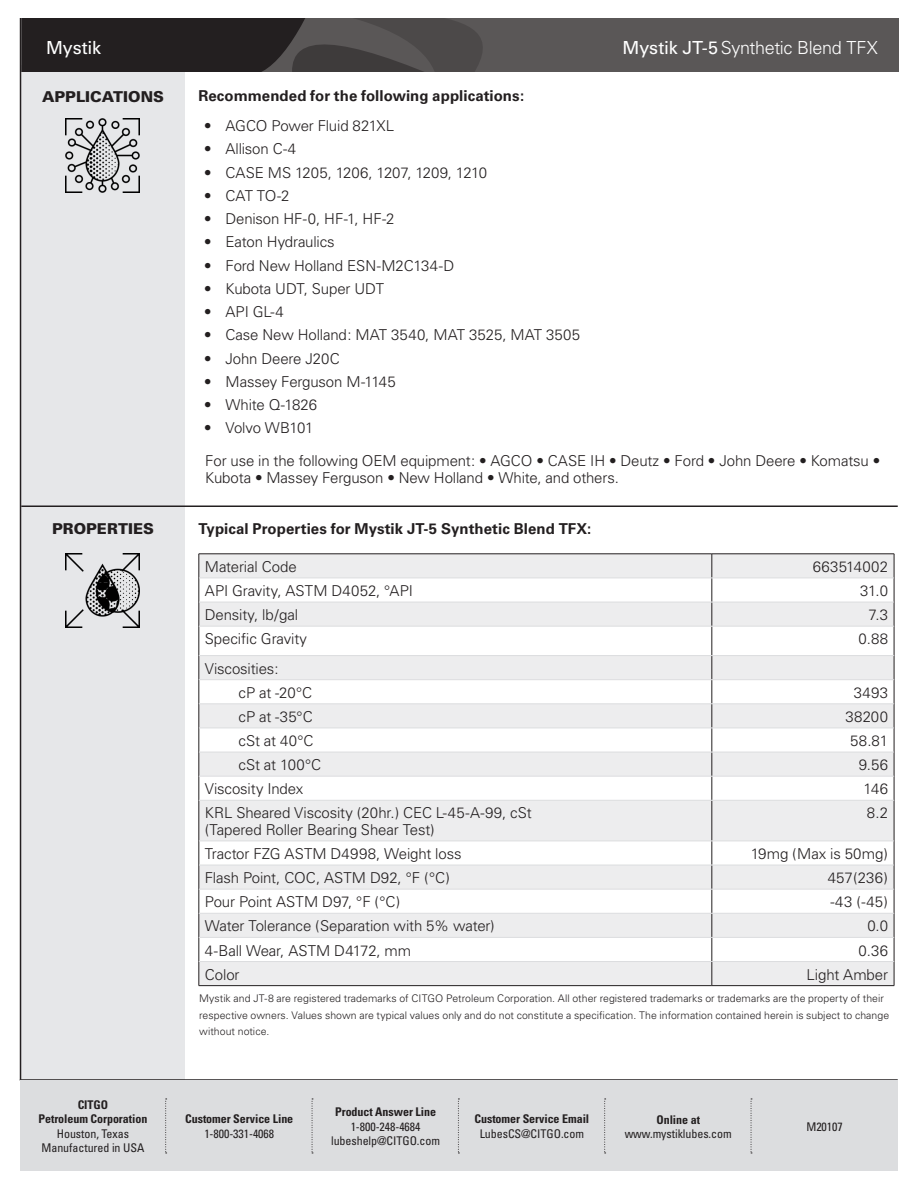
<style>
.page{position:relative;width:918px;height:1188px;background:#fff}
.page>*{position:absolute;margin:0;border:0;box-sizing:border-box;transform-origin:0 0}
.Headers{font:300 18px "Univers";letter-spacing:-.02em;color:#fff}
.Headers-2{font:18px "Univers";letter-spacing:-.01em;color:#fff}
.t1{font:300 15px/16.5px "Univers";letter-spacing:-.01em;color:#231f20}
.Disclaimers{font:700 15px "Univers";letter-spacing:.005em;color:#231f20}
.Headers-3{font:900 15px "Univers";color:#231f20}
.t2{font:300 15px "Univers";letter-spacing:.015em;color:#231f20}
.t3{font:condensed 12px/14.4px "Univers";letter-spacing:-.005em;color:#231f20;text-align:center}
.t4{font:700 condensed 12px/14.4px "Univers";letter-spacing:-.005em;color:#231f20;text-align:center}
.Disclaimers-2{font:300 10.5px/16.5px "Univers";letter-spacing:.005em;color:#231f20}
.s1{font-weight:400}
.s2{font-weight:700}
</style>
<div class="page">
<div style="left:21px;top:65px;width:164px;height:1015px;background:#e6e7e9"></div>
<hr style="left:20px;top:18px;width:1px;height:1062px;background:#231f20">
<hr style="left:20px;top:1079px;width:878px;height:2px;background:#231f20">
<img style="left:66px;top:118px;width:74px;height:74px">
<div style="left:20px;top:1081px;width:878px;height:90px;background:#dcdddf"></div>
<svg style="left:751px;top:1099px;width:1px;height:55px"></svg>
<svg style="left:604px;top:1099px;width:2px;height:55px"></svg>
<svg style="left:458px;top:1099px;width:1px;height:55px"></svg>
<svg style="left:312px;top:1099px;width:1px;height:55px"></svg>
<svg style="left:165px;top:1099px;width:2px;height:55px"></svg>
<div style="left:213px;top:18px;width:686px;height:54px;background:#5a5757"></div>
<div style="left:21px;top:18px;width:234px;height:54px;background:#231f20"></div>
<svg style="left:255px;top:18px;width:228px;height:54px"></svg>
<svg style="left:200px;top:555px;width:694px;height:430px;fill:#ededee"></svg>
<hr style="left:199px;top:554px;width:513px;height:1px;background:#231f20">
<hr style="left:712px;top:554px;width:182px;height:1px;background:#231f20">
<svg style="left:199px;top:554px;width:1px;height:72px"></svg>
<svg style="left:894px;top:554px;width:1px;height:72px"></svg>
<hr style="left:199px;top:626px;width:1px;height:30px;background:#231f20">
<hr style="left:894px;top:626px;width:1px;height:30px;background:#231f20">
<svg style="left:199px;top:656px;width:1px;height:144px"></svg>
<svg style="left:712px;top:554px;width:1px;height:246px"></svg>
<svg style="left:894px;top:656px;width:1px;height:144px"></svg>
<hr style="left:199px;top:800px;width:1px;height:41px;background:#231f20">
<hr style="left:712px;top:800px;width:1px;height:41px;background:#231f20">
<hr style="left:894px;top:800px;width:1px;height:41px;background:#231f20">
<svg style="left:199px;top:842px;width:1px;height:143px"></svg>
<svg style="left:712px;top:842px;width:1px;height:143px"></svg>
<svg style="left:894px;top:841px;width:1px;height:144px"></svg>
<hr style="left:199px;top:985px;width:513px;height:1px;background:#231f20">
<hr style="left:712px;top:985px;width:182px;height:1px;background:#231f20">
<hr style="left:199px;top:578px;width:513px;height:1px;background:#dcdddf">
<hr style="left:712px;top:578px;width:182px;height:1px;background:#dcdddf">
<hr style="left:199px;top:602px;width:513px;height:1px;background:#dcdddf">
<hr style="left:712px;top:602px;width:182px;height:1px;background:#dcdddf">
<hr style="left:199px;top:626px;width:513px;height:1px;background:#dcdddf">
<hr style="left:712px;top:626px;width:182px;height:1px;background:#dcdddf">
<hr style="left:199px;top:655px;width:513px;height:1px;background:#dcdddf">
<hr style="left:712px;top:655px;width:182px;height:1px;background:#dcdddf">
<hr style="left:199px;top:679px;width:513px;height:1px;background:#dcdddf">
<hr style="left:712px;top:679px;width:182px;height:1px;background:#dcdddf">
<hr style="left:199px;top:704px;width:513px;height:1px;background:#dcdddf">
<hr style="left:712px;top:704px;width:182px;height:1px;background:#dcdddf">
<hr style="left:199px;top:728px;width:513px;height:1px;background:#dcdddf">
<hr style="left:712px;top:728px;width:182px;height:1px;background:#dcdddf">
<hr style="left:199px;top:752px;width:513px;height:1px;background:#dcdddf">
<hr style="left:712px;top:752px;width:182px;height:1px;background:#dcdddf">
<hr style="left:199px;top:776px;width:513px;height:1px;background:#dcdddf">
<hr style="left:712px;top:776px;width:182px;height:1px;background:#dcdddf">
<hr style="left:199px;top:800px;width:513px;height:1px;background:#dcdddf">
<hr style="left:712px;top:800px;width:182px;height:1px;background:#dcdddf">
<hr style="left:199px;top:841px;width:513px;height:1px;background:#dcdddf">
<hr style="left:712px;top:841px;width:182px;height:1px;background:#dcdddf">
<hr style="left:199px;top:865px;width:513px;height:1px;background:#dcdddf">
<hr style="left:712px;top:865px;width:182px;height:1px;background:#dcdddf">
<hr style="left:199px;top:889px;width:513px;height:1px;background:#dcdddf">
<hr style="left:712px;top:889px;width:182px;height:1px;background:#dcdddf">
<hr style="left:199px;top:913px;width:513px;height:1px;background:#dcdddf">
<hr style="left:712px;top:913px;width:182px;height:1px;background:#dcdddf">
<hr style="left:199px;top:937px;width:513px;height:1px;background:#dcdddf">
<hr style="left:712px;top:937px;width:182px;height:1px;background:#dcdddf">
<hr style="left:199px;top:961px;width:513px;height:1px;background:#dcdddf">
<hr style="left:712px;top:961px;width:182px;height:1px;background:#dcdddf">
<img style="left:66px;top:554px;width:74px;height:73px">
<hr style="left:21px;top:506px;width:877px;height:1px;background:#231f20">
<p class="Headers-2" style="left:46px;top:37px;width:57px">Mystik</p>
<p class="Headers-3" style="left:42px;top:87px;width:123px">APPLICATIONS</p>
<p class="Disclaimers" style="left:198px;top:87px;width:327px">Recommended for the following applications:</p>
<p class="Headers" style="left:623px;top:37px;width:257px"><span class="s1">Mystik JT-5</span> Synthetic Blend TFX</p>
<p class="Headers-3" style="left:52px;top:519px;width:103px">PROPERTIES</p>
<p class="t3" style="left:39px;top:1097px;width:110px"><span class="s2">CITGO<br>Petroleum Corporation<br></span>Houston, Texas<br>Manufactured in USA</p>
<p class="t1" style="left:205px;top:118px;width:191px"><span class="s1">•</span> AGCO Power Fluid 821XL</p>
<p class="t1" style="left:205px;top:141px;width:93px"><span class="s1">•</span> Allison C-4</p>
<p class="t1" style="left:205px;top:164px;width:284px"><span class="s1">•</span> CASE MS 1205, 1206, 1207, 1209, 1210</p>
<p class="t1" style="left:205px;top:187px;width:86px"><span class="s1">•</span> CAT TO-2</p>
<p class="t1" style="left:205px;top:211px;width:191px"><span class="s1">•</span> Denison HF-0, HF-1, HF-2</p>
<p class="t1" style="left:205px;top:234px;width:131px"><span class="s1">•</span> Eaton Hydraulics</p>
<p class="t1" style="left:205px;top:257px;width:251px"><span class="s1">•</span> Ford New Holland ESN-M2C134-D</p>
<p class="t1" style="left:205px;top:280px;width:180px"><span class="s1">•</span> Kubota UDT, Super UDT</p>
<p class="t1" style="left:205px;top:304px;width:80px"><span class="s1">•</span> API GL-4</p>
<p class="t1" style="left:205px;top:327px;width:376px"><span class="s1">•</span> Case New Holland: MAT 3540, MAT 3525, MAT 3505</p>
<p class="t1" style="left:205px;top:350px;width:136px"><span class="s1">•</span> John Deere J20C</p>
<p class="t1" style="left:205px;top:373px;width:192px"><span class="s1">•</span> Massey Ferguson M-1145</p>
<p class="t1" style="left:205px;top:397px;width:113px"><span class="s1">•</span> White Q-1826</p>
<p class="t1" style="left:205px;top:420px;width:110px"><span class="s1">•</span> Volvo WB101</p>
<p class="t1" style="left:205px;top:453px;width:676px">For use in the following OEM equipment: • AGCO • CASE IH • Deutz • Ford • John Deere • Komatsu •<br>Kubota • Massey Ferguson • New Holland • White, and others.</p>
<p class="Disclaimers" style="left:199px;top:520px;width:394px">Typical Properties for Mystik JT-5 Synthetic Blend TFX:</p>
<p class="t1" style="left:205px;top:558px;width:93px">Material Code</p>
<p class="t2" style="left:813px;top:558px;width:77px">663514002</p>
<p class="t1" style="left:205px;top:582px;width:210px">API Gravity, ASTM D4052, °API</p>
<p class="t1" style="left:860px;top:582px;width:29px">31.0</p>
<p class="t1" style="left:205px;top:607px;width:95px">Density, lb/gal</p>
<p class="t1" style="left:868px;top:607px;width:21px">7.3</p>
<p class="t1" style="left:205px;top:631px;width:104px">Specific Gravity</p>
<p class="t1" style="left:858px;top:631px;width:31px">0.88</p>
<p class="t1" style="left:205px;top:660px;width:75px">Viscosities:</p>
<p class="t1" style="left:239px;top:684px;width:75px">cP at -20°C</p>
<p class="t1" style="left:854px;top:684px;width:36px">3493</p>
<p class="t1" style="left:239px;top:708px;width:76px">cP at -35°C</p>
<p class="t1" style="left:846px;top:708px;width:44px">38200</p>
<p class="t1" style="left:239px;top:733px;width:76px">cSt at 40°C</p>
<p class="t1" style="left:850px;top:733px;width:39px">58.81</p>
<p class="t1" style="left:239px;top:757px;width:84px">cSt at 100°C</p>
<p class="t1" style="left:859px;top:757px;width:31px">9.56</p>
<p class="t1" style="left:205px;top:781px;width:100px">Viscosity Index</p>
<p class="t1" style="left:863px;top:781px;width:26px">146</p>
<p class="t1" style="left:205px;top:805px;width:328px">KRL Sheared Viscosity (20hr.) CEC L-45-A-99, cSt</p>
<p class="t1" style="left:205px;top:821px;width:231px">(Tapered Roller Bearing Shear Test)</p>
<p class="t1" style="left:867px;top:805px;width:23px">8.2</p>
<p class="t1" style="left:205px;top:845px;width:258px">Tractor FZG ASTM D4998, Weight loss</p>
<p class="t1" style="left:751px;top:845px;width:139px">19mg (Max is 50mg)</p>
<p class="t1" style="left:205px;top:870px;width:247px">Flash Point, COC, ASTM D92, °F (°C)</p>
<p class="t1" style="left:828px;top:870px;width:62px">457(236)</p>
<p class="t1" style="left:205px;top:894px;width:197px">Pour Point ASTM D97, °F (°C)</p>
<p class="t1" style="left:830px;top:894px;width:59px">-43 (-45)</p>
<p class="t1" style="left:205px;top:918px;width:291px">Water Tolerance (Separation with 5% water)</p>
<p class="t1" style="left:867px;top:918px;width:22px">0.0</p>
<p class="t1" style="left:205px;top:942px;width:208px">4-Ball Wear, ASTM D4172, mm</p>
<p class="t1" style="left:859px;top:942px;width:31px">0.36</p>
<p class="t1" style="left:205px;top:966px;width:36px">Color</p>
<p class="t1" style="left:807px;top:966px;width:83px">Light Amber</p>
<p class="Disclaimers-2" style="left:199px;top:990px;width:692px">Mystik and JT-8 are registered trademarks of CITGO Petroleum Corporation. All other registered trademarks or trademarks are the property of their respective owners. Values shown are typical values only and do not constitute a specification. The information contained herein is subject to change without notice.</p>
<p class="t4" style="left:185px;top:1112px;width:110px">Customer Service Line</p>
<p class="t3" style="left:204px;top:1126px;width:71px">1-800-331-4068</p>
<p class="t3" style="left:331px;top:1105px;width:111px"><span class="s2">Product Answer Line<br></span>1-800-248-4684 lubeshelp@CITGO.com</p>
<p class="t4" style="left:475px;top:1112px;width:116px">Customer Service Email<br><span class="s1">LubesCS@CITGO.com</span></p>
<p class="t3" style="left:625px;top:1112px;width:109px"><span class="s2">Online at </span>www.mystiklubes.com</p>
<p class="t3" style="left:806px;top:1119px;width:38px">M20107</p>
</div>
